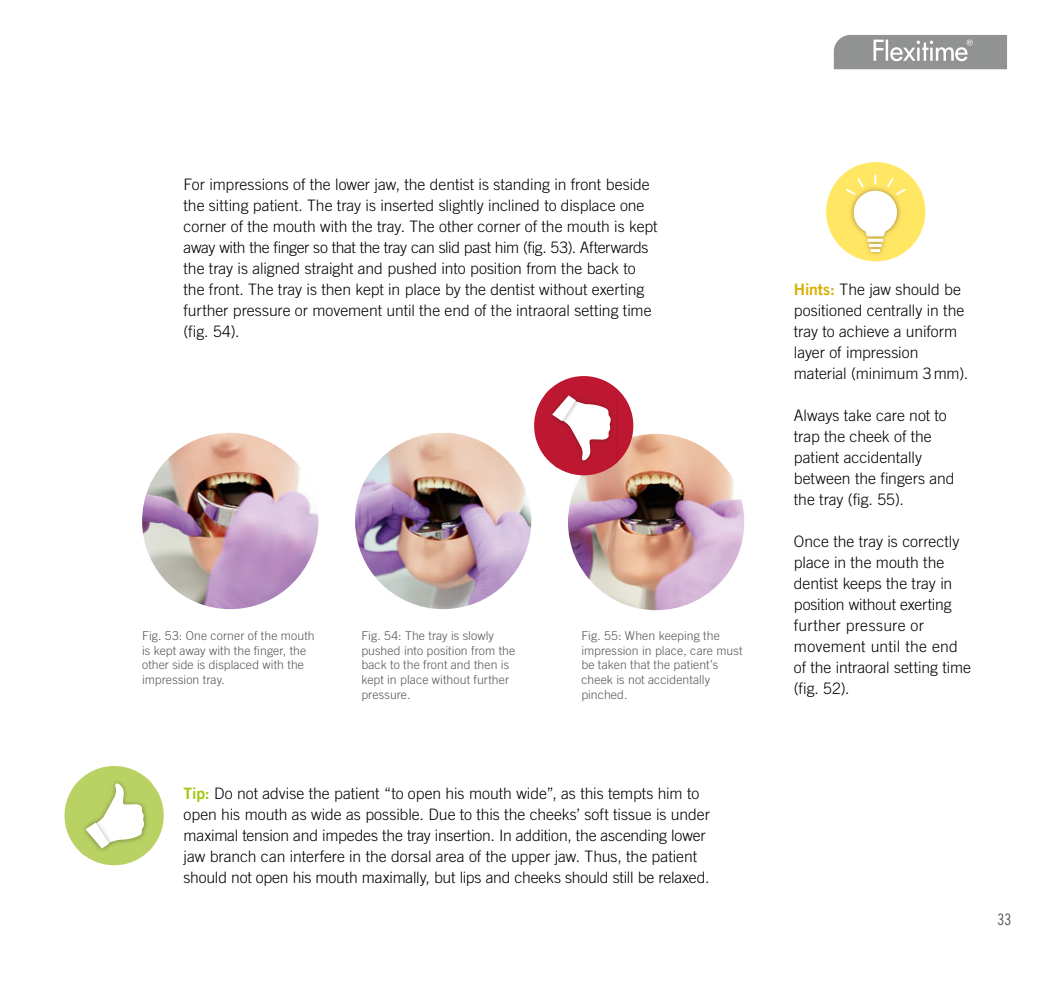
<style>
.page{position:relative;width:1042px;height:993px;background:#fff}
.page>*{position:absolute;margin:0;border:0;box-sizing:border-box;transform-origin:0 0}
.t1{font:300 15.75px/21px "Trade Gothic LT Com";color:#000}
.t2{font:15.75px "Trade Gothic LT Com Cn 18";color:#565656}
.t3{font:300 12.25px/14.7px "Trade Gothic LT Com";letter-spacing:.01em;color:#565656}
.s1{font-family:"Trade Gothic LT Com Bd 2";font-weight:400;color:#a4c611}
.s2{font-family:"Trade Gothic LT Com Bd 2";font-weight:400;color:#d7ae00}
</style>
<div class="page">
<svg style="left:833px;top:35px;width:174px;height:34px;background:#9e9f9f"></svg>
<img style="left:142px;top:432px;width:176px;height:177px;border-radius:88px">
<img style="left:355px;top:432px;width:176px;height:177px;border-radius:88px">
<img style="left:568px;top:433px;width:176px;height:177px;border-radius:88px">
<div style="left:64px;top:765px;width:100px;height:100px;background:#b9d263;border-radius:50%"></div>
<img style="left:144px;top:776px;width:7px;height:74px">
<img style="left:79px;top:826px;width:7px;height:29px">
<img style="left:98px;top:848px;width:10px;height:2px">
<svg style="left:86px;top:782px;width:58px;height:66px"></svg>
<div style="left:826px;top:162px;width:99px;height:99px;background:#ffe663;border-radius:50%"></div>
<svg style="left:846px;top:174px;width:59px;height:78px"></svg>
<div style="left:534px;top:376px;width:99px;height:99px;background:#bd1731;border-radius:50%"></div>
<img style="left:555px;top:415px;width:63px;height:52px">
<svg style="left:552px;top:395px;width:59px;height:66px"></svg>
<p class="t1" style="left:184px;top:173px;width:475px">For impressions of the lower jaw, the dentist is standing in front beside the sitting patient. The tray is inserted slightly inclined to displace one corner of the mouth with the tray. The other corner of the mouth is kept away with the finger so that the tray can slid past him (fig. 53). Afterwards the tray is aligned straight and pushed into position from the back to the front. The tray is then kept in place by the dentist without exerting further pressure or movement until the end of the intraoral setting time (fig. 54).</p>
<p class="t3" style="left:142px;top:628px;width:174px">Fig. 53: One corner of the mouth is kept away with the finger, the other side is displaced with the impression tray.</p>
<p class="t3" style="left:361px;top:628px;width:155px">Fig. 54: The tray is slowly pushed into position from the back to the front and then is kept in place without further pressure.</p>
<p class="t3" style="left:581px;top:628px;width:163px">Fig. 55: When keeping the impression in place, care must be taken that the patient’s cheek is not accidentally pinched.</p>
<p class="t1" style="left:184px;top:782px;width:528px"><span class="s1">Tip:</span> Do not advise the patient “to open his mouth wide”, as this tempts him to open his mouth as wide as possible. Due to this the cheeks’ soft tissue is under maximal tension and impedes the tray insertion. In addition, the ascending lower jaw branch can interfere in the dorsal area of the upper jaw. Thus, the patient should not open his mouth maximally, but lips and cheeks should still be relaxed.</p>
<p class="t1" style="left:794px;top:278px;width:176px"><span class="s2">Hints:</span> The jaw should be positioned centrally in the tray to achieve a uniform layer of impression material (minimum 3mm).</p>
<p class="t1" style="left:794px;top:404px;width:162px">Always take care not to trap the cheek of the patient accidentally between the fingers and the tray (fig. 55).</p>
<p class="t1" style="left:794px;top:530px;width:179px">Once the tray is correctly place in the mouth the dentist keeps the tray in position without exerting further pressure or movement until the end of the intraoral setting time (fig. 52).</p>
<p class="t2" style="left:997px;top:910px;width:16px">33</p>
</div>
